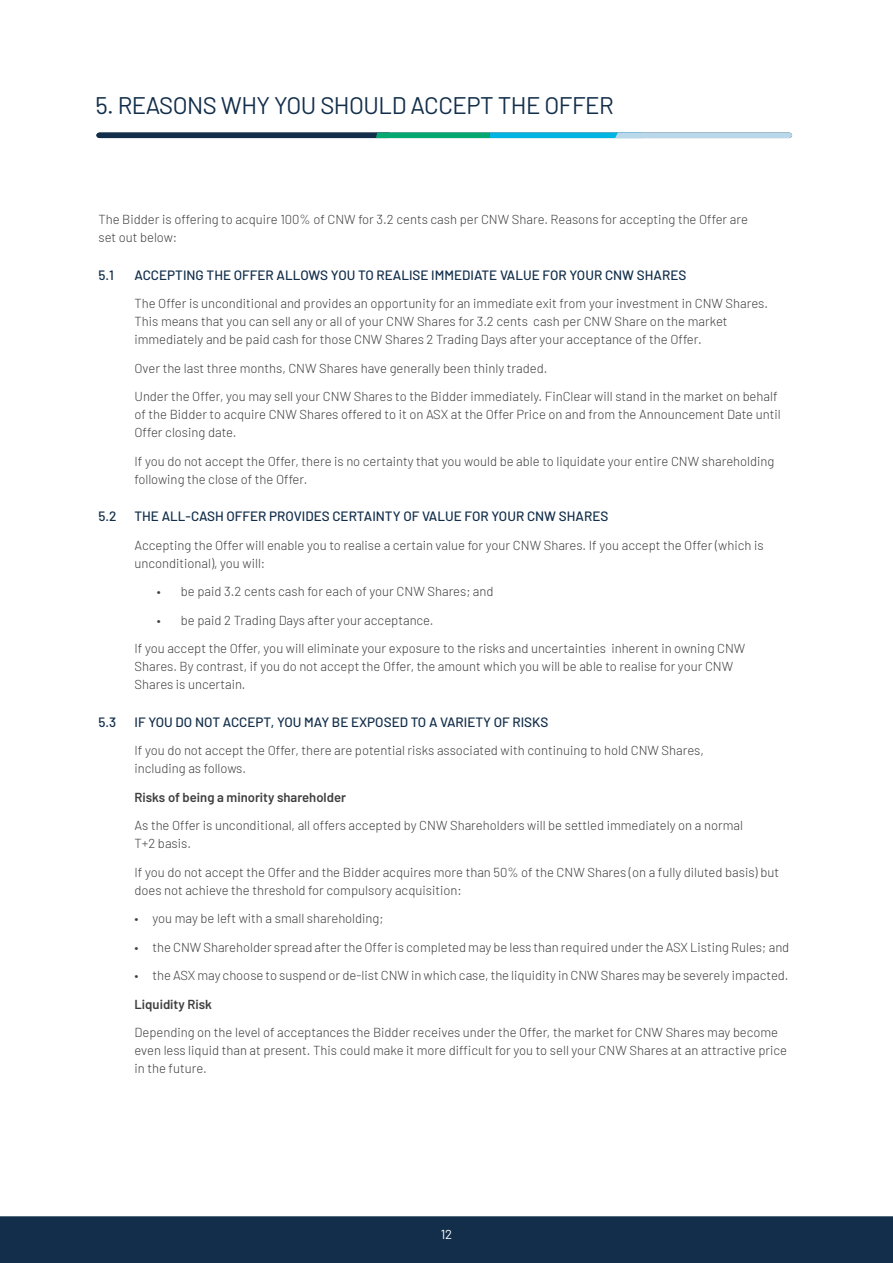
<style>
.page{position:relative;width:893px;height:1263px;background:#fff}
.page>*{position:absolute;margin:0;border:0;box-sizing:border-box;transform-origin:0 0}
.t1{font:24px "Barlow";letter-spacing:-.02em;color:#122e4a}
._1_1_header{font:500 13.5px "Barlow";color:#122e4a}
._1_1_Paragraph{font:300 13.05px/18px "Barlow";color:#3e3e3f}
._1_1_Paragraph-2{font:600 13.05px "Barlow";color:#3e3e3f}
.t2{font:13.05px "Barlow";color:#fff}
</style>
<div class="page">
<svg style="left:96px;top:133px;width:696px;height:5px"></svg>
<div style="left:0;top:1216px;width:893px;height:47px;background:#122e4a"></div>
<p class="t1" style="left:95px;top:88px;width:520px">5. REASONS WHY YOU SHOULD ACCEPT THE OFFER</p>
<p class="_1_1_Paragraph" style="left:98px;top:209px;width:651px">The Bidder is offering to acquire 100% of CNW for 3.2 cents cash per CNW Share. Reasons for accepting the Offer are set out below:</p>
<p class="_1_1_header" style="left:98px;top:265px;width:17px">5.1</p>
<p class="_1_1_header" style="left:134px;top:265px;width:553px">ACCEPTING THE OFFER ALLOWS YOU TO REALISE IMMEDIATE VALUE FOR YOUR CNW SHARES</p>
<p class="_1_1_Paragraph" style="left:134px;top:293px;width:635px">The Offer is unconditional and provides an opportunity for an immediate exit from your investment in CNW Shares.<br>This means that you can sell any or all of your CNW Shares for 3.2 cents cash per CNW Share on the market immediately and be paid cash for those CNW Shares 2 Trading Days after your acceptance of the Offer.</p>
<p class="_1_1_Paragraph" style="left:134px;top:358px;width:415px">Over the last three months, CNW Shares have generally been thinly traded.</p>
<p class="_1_1_Paragraph" style="left:134px;top:386px;width:648px">Under the Offer, you may sell your CNW Shares to the Bidder immediately. FinClear will stand in the market on behalf of the Bidder to acquire CNW Shares offered to it on ASX at the Offer Price on and from the Announcement Date until<br>Offer closing date.</p>
<p class="_1_1_Paragraph" style="left:134px;top:451px;width:641px">If you do not accept the Offer, there is no certainty that you would be able to liquidate your entire CNW shareholding following the close of the Offer.</p>
<p class="_1_1_header" style="left:98px;top:506px;width:20px">5.2</p>
<p class="_1_1_header" style="left:134px;top:506px;width:475px">THE ALL-CASH OFFER PROVIDES CERTAINTY OF VALUE FOR YOUR CNW SHARES</p>
<p class="_1_1_Paragraph" style="left:134px;top:535px;width:631px">Accepting the Offer will enable you to realise a certain value for your CNW Shares. If you accept the Offer (which is unconditional), you will:</p>
<p class="_1_1_Paragraph" style="left:157px;top:581px;width:338px">• be paid 3.2 cents cash for each of your CNW Shares; and</p>
<p class="_1_1_Paragraph" style="left:157px;top:610px;width:278px">• be paid 2 Trading Days after your acceptance.</p>
<p class="_1_1_Paragraph" style="left:134px;top:638px;width:612px">If you accept the Offer, you will eliminate your exposure to the risks and uncertainties inherent in owning CNW<br>Shares. By contrast, if you do not accept the Offer, the amount which you will be able to realise for your CNW<br>Shares is uncertain.</p>
<p class="_1_1_header" style="left:98px;top:712px;width:19px">5.3</p>
<p class="_1_1_header" style="left:134px;top:712px;width:415px">IF YOU DO NOT ACCEPT, YOU MAY BE EXPOSED TO A VARIETY OF RISKS</p>
<p class="_1_1_Paragraph" style="left:134px;top:740px;width:571px">If you do not accept the Offer, there are potential risks associated with continuing to hold CNW Shares, including as follows.</p>
<p class="_1_1_Paragraph-2" style="left:134px;top:787px;width:213px">Risks of being a minority shareholder</p>
<p class="_1_1_Paragraph" style="left:134px;top:815px;width:610px">As the Offer is unconditional, all offers accepted by CNW Shareholders will be settled immediately on a normal<br>T+2 basis.</p>
<p class="_1_1_Paragraph" style="left:134px;top:862px;width:646px">If you do not accept the Offer and the Bidder acquires more than 50% of the CNW Shares (on a fully diluted basis) but does not achieve the threshold for compulsory acquisition:</p>
<p class="_1_1_Paragraph" style="left:134px;top:908px;width:251px">• you may be left with a small shareholding;</p>
<p class="_1_1_Paragraph" style="left:134px;top:937px;width:656px">• the CNW Shareholder spread after the Offer is completed may be less than required under the ASX Listing Rules; and</p>
<p class="_1_1_Paragraph" style="left:134px;top:965px;width:656px">• the ASX may choose to suspend or de-list CNW in which case, the liquidity in CNW Shares may be severely impacted.</p>
<p class="_1_1_Paragraph-2" style="left:134px;top:994px;width:79px">Liquidity Risk</p>
<p class="_1_1_Paragraph" style="left:134px;top:1022px;width:654px">Depending on the level of acceptances the Bidder receives under the Offer, the market for CNW Shares may become even less liquid than at present. This could make it more difficult for you to sell your CNW Shares at an attractive price in the future.</p>
<p class="t2" style="left:441px;top:1225px;width:13px">12</p>
</div>
